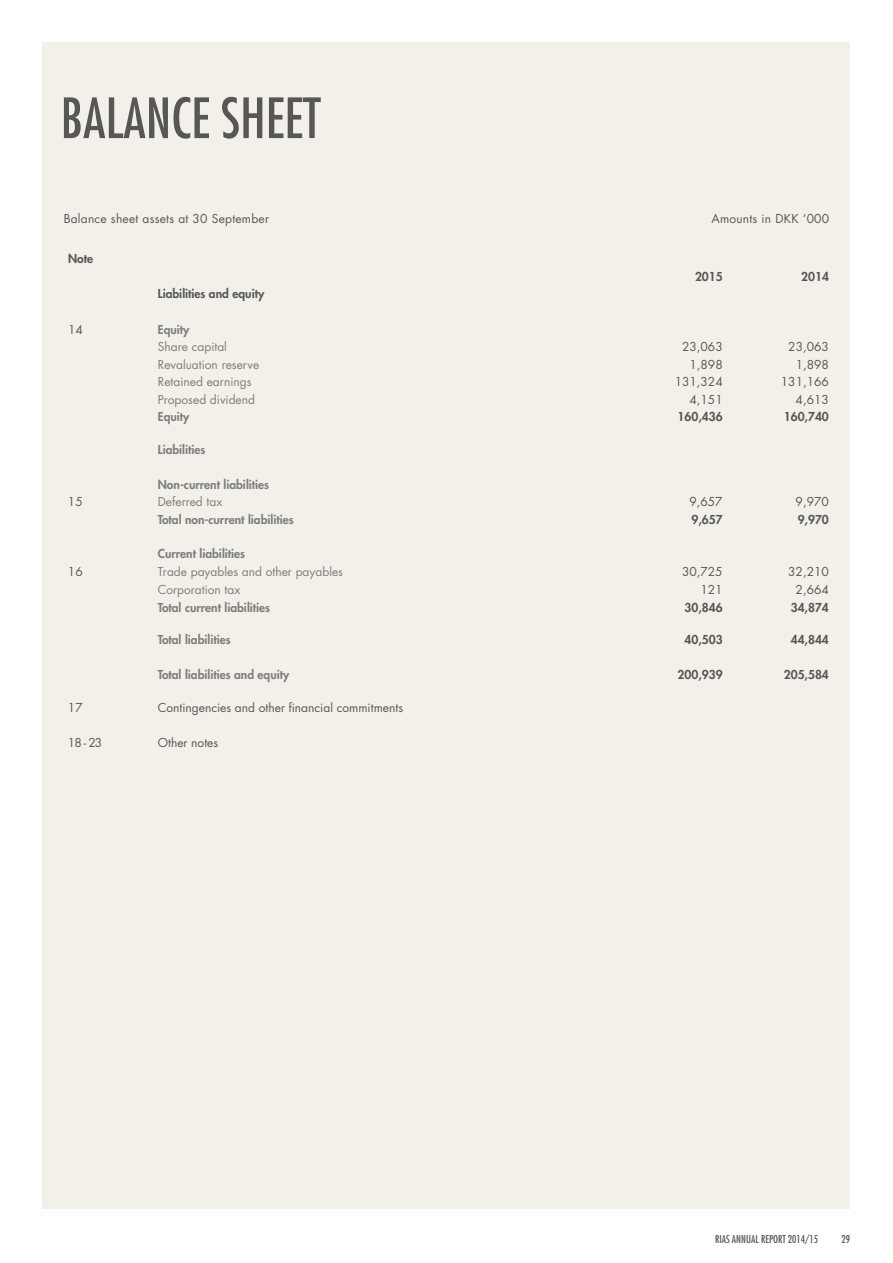
<style>
.page{position:relative;width:893px;height:1263px;background:#fff}
.page>*{position:absolute;margin:0;border:0;box-sizing:border-box;transform-origin:0 0}
.t1{font:condensed 54px "Futura Std";color:#575756}
.t2{font:800 12px "Futura Std";color:#7e7e7d}
.t3{font:12px "Futura Std";color:#575756}
.t4{font:12px "Futura Std";color:#7e7e7d}
.t5{font:800 12px "Futura Std";color:#575756}
.t6{font:12px "Futura Std";letter-spacing:.02em;color:#575756}
.t7{font:condensed 10.5px "Futura Std";color:#575756}
</style>
<div class="page">
<div style="left:43px;top:43px;width:807px;height:1166px;background:#f3f0e9"></div>
<h1 class="t1" style="left:61px;top:86px;width:261px">BALANCE SHEET</h1>
<p class="t6" style="left:64px;top:210px;width:207px">Balance sheet assets at 30 September</p>
<p class="t6" style="left:711px;top:210px;width:119px">Amounts in DKK ‘000</p>
<p class="t5" style="left:68px;top:251px;width:26px">Note</p>
<p class="t5" style="left:158px;top:286px;width:108px">Liabilities and equity</p>
<p class="t5" style="left:695px;top:269px;width:29px">2015</p>
<p class="t5" style="left:801px;top:269px;width:29px">2014</p>
<p class="t3" style="left:68px;top:321px;width:16px">14</p>
<p class="t2" style="left:158px;top:322px;width:33px">Equity</p>
<p class="t4" style="left:158px;top:339px;width:71px">Share capital</p>
<p class="t3" style="left:682px;top:339px;width:42px">23,063</p>
<p class="t3" style="left:788px;top:339px;width:42px">23,063</p>
<p class="t4" style="left:158px;top:357px;width:103px">Revaluation reserve</p>
<p class="t3" style="left:689px;top:357px;width:35px">1,898</p>
<p class="t3" style="left:796px;top:357px;width:35px">1,898</p>
<p class="t4" style="left:158px;top:374px;width:95px">Retained earnings</p>
<p class="t3" style="left:675px;top:374px;width:50px">131,324</p>
<p class="t3" style="left:781px;top:374px;width:50px">131,166</p>
<p class="t4" style="left:158px;top:392px;width:99px">Proposed dividend</p>
<p class="t3" style="left:689px;top:392px;width:35px">4,151</p>
<p class="t3" style="left:796px;top:392px;width:35px">4,613</p>
<p class="t2" style="left:158px;top:409px;width:33px">Equity</p>
<p class="t5" style="left:678px;top:409px;width:47px">160,436</p>
<p class="t5" style="left:784px;top:409px;width:47px">160,740</p>
<p class="t2" style="left:158px;top:442px;width:49px">Liabilities</p>
<p class="t2" style="left:158px;top:477px;width:113px">Non-current liabilities</p>
<p class="t3" style="left:68px;top:494px;width:16px">15</p>
<p class="t4" style="left:158px;top:494px;width:66px">Deferred tax</p>
<p class="t3" style="left:689px;top:494px;width:35px">9,657</p>
<p class="t3" style="left:796px;top:494px;width:35px">9,970</p>
<p class="t2" style="left:158px;top:512px;width:137px">Total non-current liabilities</p>
<p class="t5" style="left:691px;top:512px;width:33px">9,657</p>
<p class="t5" style="left:798px;top:512px;width:33px">9,970</p>
<p class="t2" style="left:158px;top:546px;width:89px">Current liabilities</p>
<p class="t3" style="left:68px;top:564px;width:16px">16</p>
<p class="t4" style="left:158px;top:564px;width:187px">Trade payables and other payables</p>
<p class="t3" style="left:682px;top:564px;width:42px">30,725</p>
<p class="t3" style="left:788px;top:564px;width:42px">32,210</p>
<p class="t4" style="left:158px;top:582px;width:84px">Corporation tax</p>
<p class="t3" style="left:700px;top:582px;width:24px">121</p>
<p class="t3" style="left:796px;top:582px;width:35px">2,664</p>
<p class="t2" style="left:158px;top:599px;width:114px">Total current liabilities</p>
<p class="t5" style="left:684px;top:599px;width:40px">30,846</p>
<p class="t5" style="left:791px;top:599px;width:40px">34,874</p>
<p class="t2" style="left:158px;top:632px;width:74px">Total liabilities</p>
<p class="t5" style="left:684px;top:632px;width:40px">40,503</p>
<p class="t5" style="left:791px;top:632px;width:40px">44,844</p>
<p class="t2" style="left:158px;top:667px;width:133px">Total liabilities and equity</p>
<p class="t5" style="left:678px;top:667px;width:47px">200,939</p>
<p class="t5" style="left:784px;top:667px;width:47px">205,584</p>
<p class="t3" style="left:68px;top:699px;width:16px">17</p>
<p class="t3" style="left:158px;top:699px;width:247px">Contingencies and other financial commitments</p>
<p class="t3" style="left:68px;top:734px;width:36px">18 - 23</p>
<p class="t3" style="left:158px;top:734px;width:62px">Other notes</p>
<p class="t7" style="left:715px;top:1233px;width:105px">RIAS ANNUAL REPORT 2014/15</p>
<p class="t7" style="left:841px;top:1233px;width:10px">29</p>
</div>
